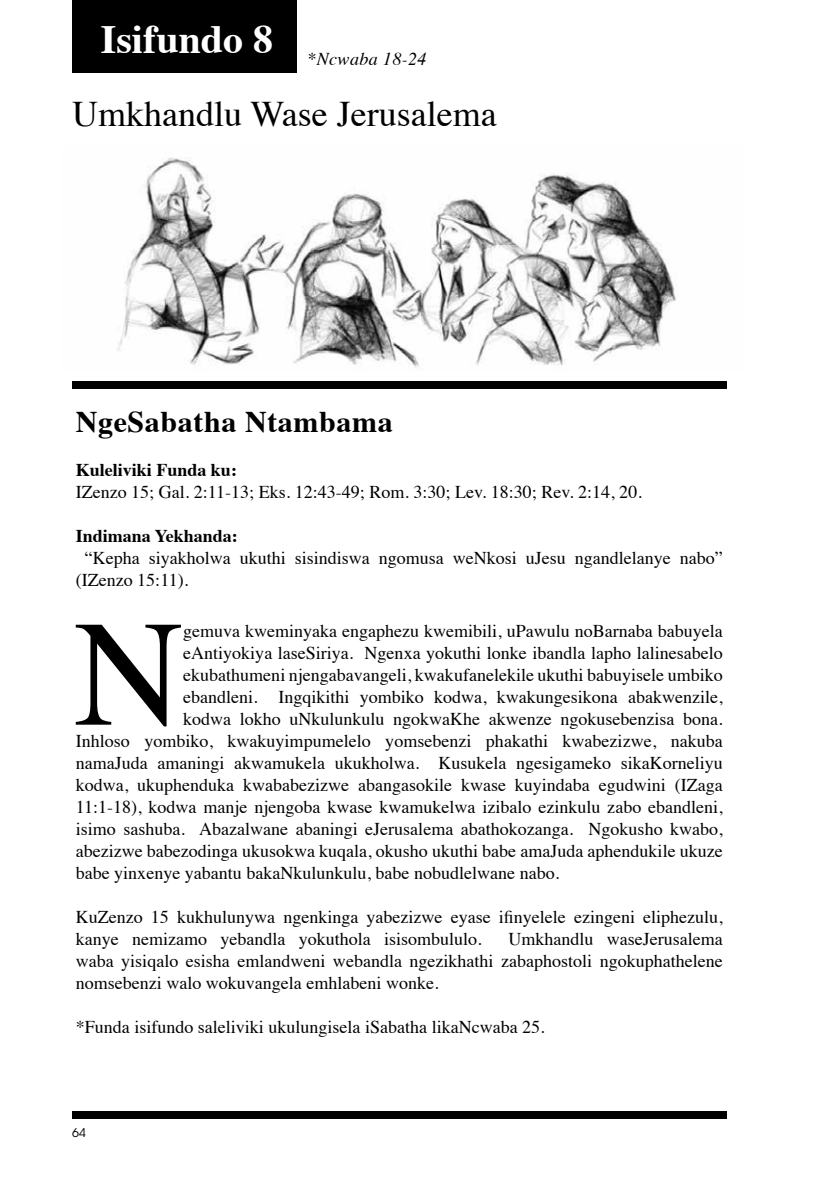
<style>
.page{position:relative;width:840px;height:1191px;background:#fff}
.page>*{position:absolute;margin:0;border:0;box-sizing:border-box;transform-origin:0 0}
.t1{font:151px "Times";color:#000}
.t2{font:700 40px "Times";color:#fff}
.t3{font:36px "Times";color:#000}
.t4{font:700 30px "Times";letter-spacing:.02em;color:#000}
.t5{font:18px/22px "Times";color:#000}
.t6{font:700 18px "Times";color:#000}
.t7{font:italic 18px "Times";letter-spacing:.02em;color:#000}
.t8{font:12px "ITC Avant Garde Std";color:#000}
</style>
<div class="page">
<div style="left:72px;top:1111px;width:654px;height:8px;background:#000"></div>
<div style="left:72px;top:0;width:225px;height:72px;background:#000"></div>
<div style="left:72px;top:382px;width:654px;height:7px;background:#000"></div>
<img style="left:117px;top:157px;width:559px;height:211px">
<h2 class="t2" style="left:101px;top:1px;width:174px">Isifundo 8</h2>
<p class="t7" style="left:307px;top:43px;width:120px">*Ncwaba 18-24</p>
<h3 class="t3" style="left:72px;top:80px;width:426px">Umkhandlu Wase Jerusalema</h3>
<h3 class="t4" style="left:76px;top:393px;width:318px">NgeSabatha Ntambama</h3>
<p class="t6" style="left:76px;top:452px;width:163px">Kuleliviki Funda ku:</p>
<p class="t5" style="left:76px;top:479px;width:567px">IZenzo 15; Gal. 2:11-13; Eks. 12:43-49; Rom. 3:30; Lev. 18:30; Rev. 2:14, 20.</p>
<p class="t6" style="left:76px;top:518px;width:163px">Indimana Yekhanda:</p>
<p class="t5" style="left:76px;top:545px;width:648px;text-indent:9px">“Kepha siyakholwa ukuthi sisindiswa ngomusa weNkosi uJesu ngandlelanye nabo” (IZenzo 15:11).</p>
<h1 class="t1" style="left:74px;top:532px;width:111px">N</h1>
<p class="t5" style="left:183px;top:618px;width:540px">gemuva kweminyaka engaphezu kwemibili, uPawulu noBarnaba babuyela</p>
<p class="t5" style="left:183px;top:640px;width:540px">eAntiyokiya laseSiriya. Ngenxa yokuthi lonke ibandla lapho lalinesabelo</p>
<p class="t5" style="left:183px;top:662px;width:540px">ekubathumeni njengabavangeli, kwakufanelekile ukuthi babuyisele umbiko</p>
<p class="t5" style="left:183px;top:684px;width:540px">ebandleni. Ingqikithi yombiko kodwa, kwakungesikona abakwenzile,</p>
<p class="t5" style="left:183px;top:706px;width:540px">kodwa lokho uNkulunkulu ngokwaKhe akwenze ngokusebenzisa bona.</p>
<p class="t5" style="left:76px;top:728px;width:648px">Inhloso yombiko, kwakuyimpumelelo yomsebenzi phakathi kwabezizwe, nakuba</p>
<p class="t5" style="left:76px;top:750px;width:648px">namaJuda amaningi akwamukela ukukholwa. Kusukela ngesigameko sikaKorneliyu</p>
<p class="t5" style="left:76px;top:772px;width:648px">kodwa, ukuphenduka kwababezizwe abangasokile kwase kuyindaba egudwini (IZaga</p>
<p class="t5" style="left:76px;top:794px;width:648px">11:1-18), kodwa manje njengoba kwase kwamukelwa izibalo ezinkulu zabo ebandleni,</p>
<p class="t5" style="left:76px;top:816px;width:648px">isimo sashuba. Abazalwane abaningi eJerusalema abathokozanga. Ngokusho kwabo,</p>
<p class="t5" style="left:76px;top:838px;width:648px">abezizwe babezodinga ukusokwa kuqala, okusho ukuthi babe amaJuda aphendukile ukuze</p>
<p class="t5" style="left:76px;top:860px;width:484px">babe yinxenye yabantu bakaNkulunkulu, babe nobudlelwane nabo.</p>
<p class="t5" style="left:76px;top:904px;width:648px">KuZenzo 15 kukhulunywa ngenkinga yabezizwe eyase ifinyelele ezingeni eliphezulu, kanye nemizamo yebandla yokuthola isisombululo.</p>
<p class="t5" style="left:76px;top:926px;width:648px;text-align:justify;text-indent:432px">Umkhandlu waseJerusalema waba yisiqalo esisha emlandweni webandla ngezikhathi zabaphostoli ngokuphathelene nomsebenzi walo wokuvangela emhlabeni wonke.</p>
<p class="t5" style="left:76px;top:1014px;width:470px">*Funda isifundo saleliviki ukulungisela iSabatha likaNcwaba 25.</p>
<p class="t8" style="left:72px;top:1125px;width:15px">64</p>
</div>
